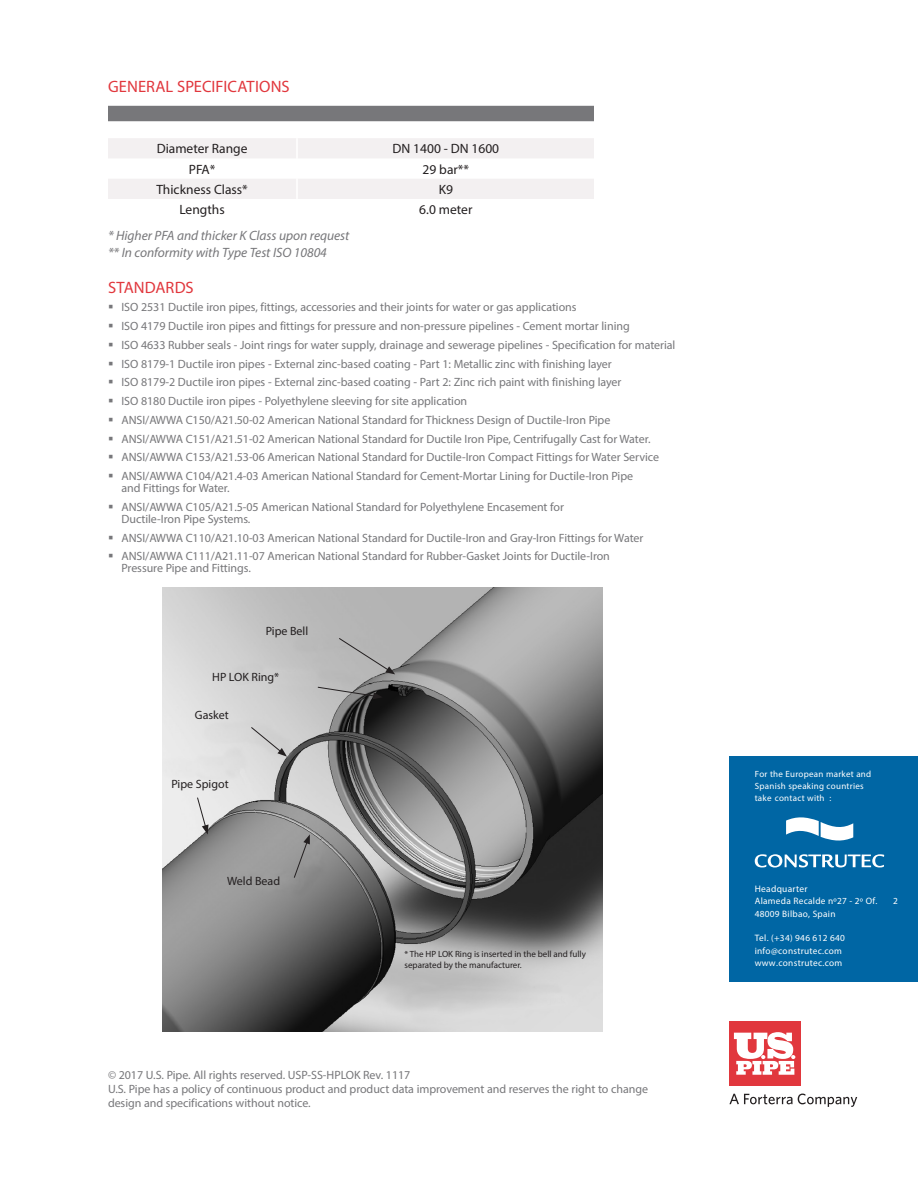
<style>
.page{position:relative;width:918px;height:1188px;background:#fff}
.page>*{position:absolute;margin:0;border:0;box-sizing:border-box;transform-origin:0 0}
.Body_H3{font:16.5px "Myriad Pro";color:#e1373d}
.Body{font:italic 13.5px/16.5px "Myriad Pro";letter-spacing:-.005em;color:#77777a}
.Table_Category{font:13.5px "Myriad Pro";color:#231f20}
.Table_Numbers{font:13.5px "Myriad Pro";color:#231f20}
.Legal{font:12px/12px "Myriad Pro";letter-spacing:-.005em;color:#77777a}
.t1{font:12px "Myriad Pro";color:#231f20}
.t2{font:700 9.45px "Helvetica Neue";letter-spacing:.03em;color:#fff}
.t3{font:9.3px/12.5px "Helvetica Neue";letter-spacing:.03em;color:#fff}
.t4{font:9px/10.8px "Myriad Pro";color:#231f20}
.t5{font:500 9px/12px "Helvetica Neue";letter-spacing:.03em;color:#fff}
</style>
<div class="page">
<svg style="left:108px;top:106px;width:486px;height:93px"></svg>
<hr style="left:296px;top:138px;width:2px;height:20px;background:#fff">
<hr style="left:296px;top:158px;width:2px;height:21px;background:#fff">
<hr style="left:296px;top:179px;width:2px;height:20px;background:#fff">
<hr style="left:108px;top:121px;width:189px;height:2px;background:#fff">
<hr style="left:297px;top:121px;width:297px;height:2px;background:#fff">
<img style="left:162px;top:588px;width:441px;height:444px">
<svg style="left:338px;top:637px;width:57px;height:37px;background:#aeaeae"></svg>
<svg style="left:317px;top:686px;width:66px;height:13px"></svg>
<svg style="left:250px;top:726px;width:37px;height:31px"></svg>
<svg style="left:197px;top:797px;width:12px;height:38px"></svg>
<svg style="left:293px;top:834px;width:17px;height:45px"></svg>
<div style="left:729px;top:756px;width:189px;height:226px;background:#0066a4"></div>
<svg style="left:755px;top:854px;width:129px;height:14px"></svg>
<svg style="left:786px;top:817px;width:67px;height:24px"></svg>
<div style="left:729px;top:1021px;width:71px;height:65px;background:#e1373d"></div>
<svg style="left:734px;top:1032px;width:61px;height:43px"></svg>
<svg style="left:729px;top:1094px;width:63px;height:10px"></svg>
<svg style="left:798px;top:1094px;width:59px;height:13px"></svg>
<p class="Body_H3" style="left:108px;top:77px;width:183px">GENERAL SPECIFICATIONS</p>
<p class="Table_Category" style="left:157px;top:141px;width:92px">Diameter Range</p>
<p class="Table_Numbers" style="left:393px;top:141px;width:108px">DN 1400 - DN 1600</p>
<p class="Table_Category" style="left:189px;top:161px;width:28px">PFA*</p>
<p class="Table_Numbers" style="left:423px;top:161px;width:48px">29 bar**</p>
<p class="Table_Category" style="left:156px;top:181px;width:93px">Thickness Class*</p>
<p class="Table_Numbers" style="left:439px;top:181px;width:16px">K9</p>
<p class="Table_Category" style="left:179px;top:201px;width:47px">Lengths</p>
<p class="Table_Numbers" style="left:419px;top:201px;width:55px">6.0 meter</p>
<p class="Body" style="left:108px;top:227px;width:243px">* Higher PFA and thicker K Class upon request ** In conformity with Type Test ISO 10804</p>
<p class="Body_H3" style="left:108px;top:277px;width:87px">STANDARDS</p>
<p class="Legal" style="left:122px;top:301px;width:457px">ISO 2531 Ductile iron pipes, fittings, accessories and their joints for water or gas applications</p>
<p class="Legal" style="left:122px;top:320px;width:510px">ISO 4179 Ductile iron pipes and fittings for pressure and non-pressure pipelines - Cement mortar lining</p>
<p class="Legal" style="left:122px;top:339px;width:555px">ISO 4633 Rubber seals - Joint rings for water supply, drainage and sewerage pipelines - Specification for material</p>
<p class="Legal" style="left:122px;top:357px;width:492px">ISO 8179-1 Ductile iron pipes - External zinc-based coating - Part 1: Metallic zinc with finishing layer</p>
<p class="Legal" style="left:122px;top:376px;width:502px">ISO 8179-2 Ductile iron pipes - External zinc-based coating - Part 2: Zinc rich paint with finishing layer</p>
<p class="Legal" style="left:122px;top:395px;width:347px">ISO 8180 Ductile iron pipes - Polyethylene sleeving for site application</p>
<p class="Legal" style="left:122px;top:414px;width:490px">ANSI/AWWA C150/A21.50-02 American National Standard for Thickness Design of Ductile-Iron Pipe</p>
<p class="Legal" style="left:122px;top:432px;width:530px">ANSI/AWWA C151/A21.51-02 American National Standard for Ductile Iron Pipe, Centrifugally Cast for Water.</p>
<p class="Legal" style="left:122px;top:451px;width:539px">ANSI/AWWA C153/A21.53-06 American National Standard for Ductile-Iron Compact Fittings for Water Service</p>
<p class="Legal" style="left:122px;top:470px;width:513px">ANSI/AWWA C104/A21.4-03 American National Standard for Cement-Mortar Lining for Ductile-Iron Pipe and Fittings for Water.</p>
<p class="Legal" style="left:122px;top:501px;width:444px">ANSI/AWWA C105/A21.5-05 American National Standard for Polyethylene Encasement for<br>Ductile-Iron Pipe Systems.</p>
<p class="Legal" style="left:122px;top:531px;width:523px">ANSI/AWWA C110/A21.10-03 American National Standard for Ductile-Iron and Gray-Iron Fittings for Water</p>
<p class="Legal" style="left:122px;top:550px;width:490px">ANSI/AWWA C111/A21.11-07 American National Standard for Rubber-Gasket Joints for Ductile-Iron<br>Pressure Pipe and Fittings.</p>
<p class="t1" style="left:266px;top:624px;width:44px">Pipe Bell</p>
<p class="t1" style="left:212px;top:670px;width:68px">HP LOK Ring*</p>
<p class="t1" style="left:195px;top:708px;width:35px">Gasket</p>
<p class="t1" style="left:171px;top:777px;width:59px">Pipe Spigot</p>
<p class="t1" style="left:227px;top:874px;width:55px">Weld Bead</p>
<p class="t4" style="left:405px;top:948px;width:183px">* The HP LOK Ring is inserted in the bell and fully separated by the manufacturer.</p>
<p class="Legal" style="left:108px;top:1068px;width:304px">© 2017 U.S. Pipe. All rights reserved. USP-SS-HPLOK Rev. 1117</p>
<p class="Legal" style="left:108px;top:1081px;width:542px;line-height:14.2px">U.S. Pipe has a policy of continuous product and product data improvement and reserves the right to change design and specifications without notice.</p>
<p class="t5" style="left:755px;top:767px;width:118px">For the European market and<br>Spanish speaking countries take contact with :</p>
<p class="t2" style="left:755px;top:883px;width:54px">Headquarter</p>
<p class="t3" style="left:755px;top:895px;width:124px">Alameda Recalde nº27 - 2º Of.</p>
<p class="t3" style="left:893px;top:895px;width:6px">2</p>
<p class="t3" style="left:755px;top:907px;width:82px">48009 Bilbao, Spain</p>
<p class="t3" style="left:755px;top:932px;width:92px">Tel. (+34) 946 612 640 info@construtec.com www.construtec.com</p>
</div>
